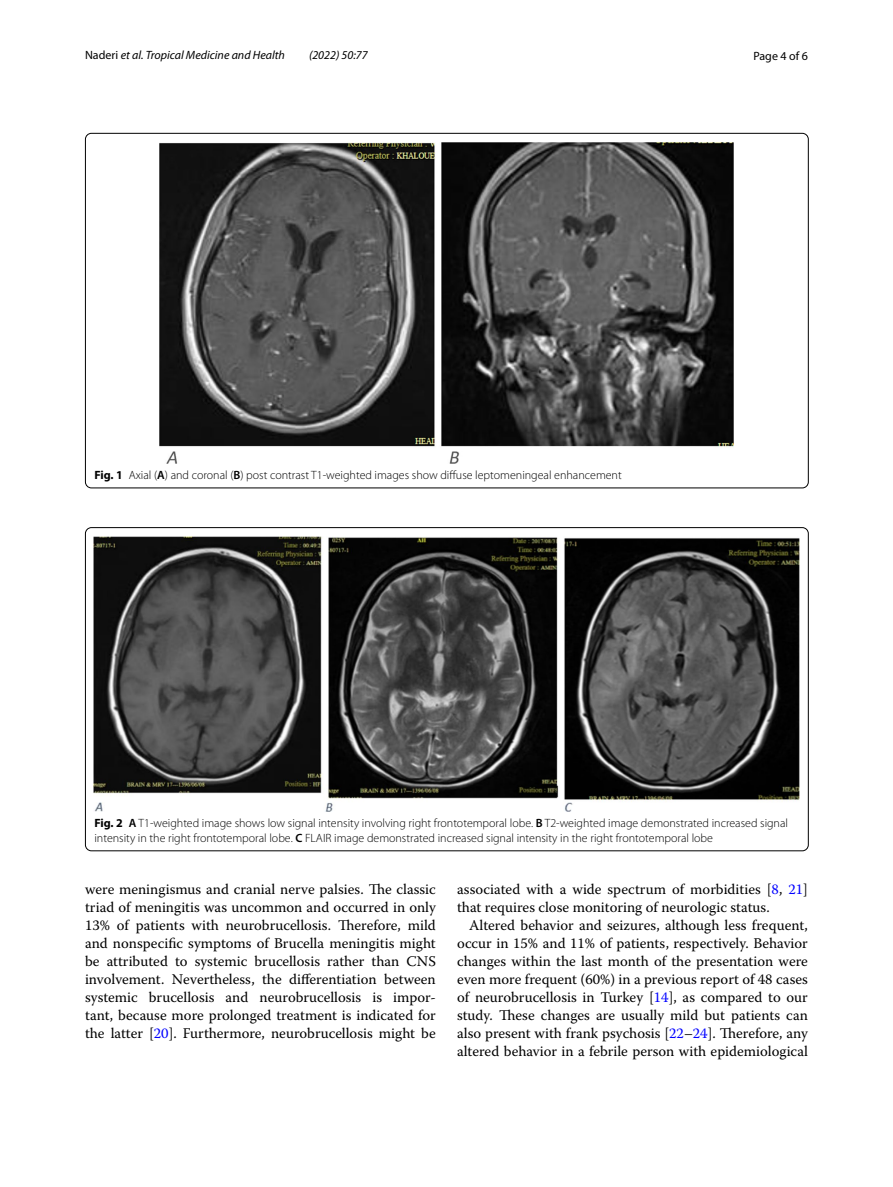
<style>
.page{position:relative;width:893px;height:1187px;background:#fff}
.page>*{position:absolute;margin:0;border:0;box-sizing:border-box;transform-origin:0 0}
.t1{font:14.7px/18px "Warnock Pro";color:#000;text-align:justify}
.t2{font:300 12px/15px "Myriad Pro";color:#000}
.t3{font:italic 12px "Myriad Pro";color:#000}
.t4{font:12px "Myriad Pro";color:#000}
.s1{font-style:normal}
.s2{font-weight:700}
.s3{font-weight:600}
.s4{color:#00f}
</style>
<div class="page">
<img style="left:160px;top:142px;width:574px;height:321px">
<img style="left:94px;top:536px;width:706px;height:275px">
<p class="t3" style="left:85px;top:48px;width:201px"><span class="s1">Naderi</span> et al. Tropical Medicine and Health</p>
<p class="t3" style="left:309px;top:48px;width:60px">(2022) 50:77</p>
<p class="t4" style="left:753px;top:48px;width:56px">Page 4 of 6</p>
<p class="t2" style="left:94px;top:467px;width:529px"><span class="s2">Fig. 1</span> Axial (<span class="s3">A</span>) and coronal (<span class="s3">B</span>) post contrast T1-weighted images show diffuse leptomeningeal enhancement</p>
<p class="t2" style="left:94px;top:815px;width:695px"><span class="s2">Fig. 2</span> <span class="s3">A</span> T1-weighted image shows low signal intensity involving right frontotemporal lobe. <span class="s3">B</span> T2-weighted image demonstrated increased signal intensity in the right frontotemporal lobe. <span class="s3">C</span> FLAIR image demonstrated increased signal intensity in the right frontotemporal lobe</p>
<p class="t1" style="left:85px;top:879px;width:352px">were meningismus and cranial nerve palsies. The classic triad of meningitis was uncommon and occurred in only 13% of patients with neurobrucellosis. Therefore, mild and nonspecific symptoms of Brucella meningitis might be attributed to systemic brucellosis rather than CNS involvement. Nevertheless, the differentiation between systemic brucellosis and neurobrucellosis is impor&shy;tant, because more prolonged treatment is indicated for the latter [<span class="s4">20</span>]. Furthermore, neurobrucellosis might be</p>
<p class="t1" style="left:457px;top:879px;width:352px">associated with a wide spectrum of morbidities [<span class="s4">8</span>, <span class="s4">21</span>] that requires close monitoring of neurologic status.</p>
<p class="t1" style="left:457px;top:915px;width:352px;text-indent:12px">Altered behavior and seizures, although less frequent, occur in 15% and 11% of patients, respectively. Behavior changes within the last month of the presentation were even more frequent (60%) in a previous report of 48 cases of neurobrucellosis in Turkey [<span class="s4">14</span>], as compared to our study. These changes are usually mild but patients can also present with frank psychosis [<span class="s4">22</span>–<span class="s4">24</span>]. Therefore, any altered behavior in a febrile person with epidemiological</p>
</div>
